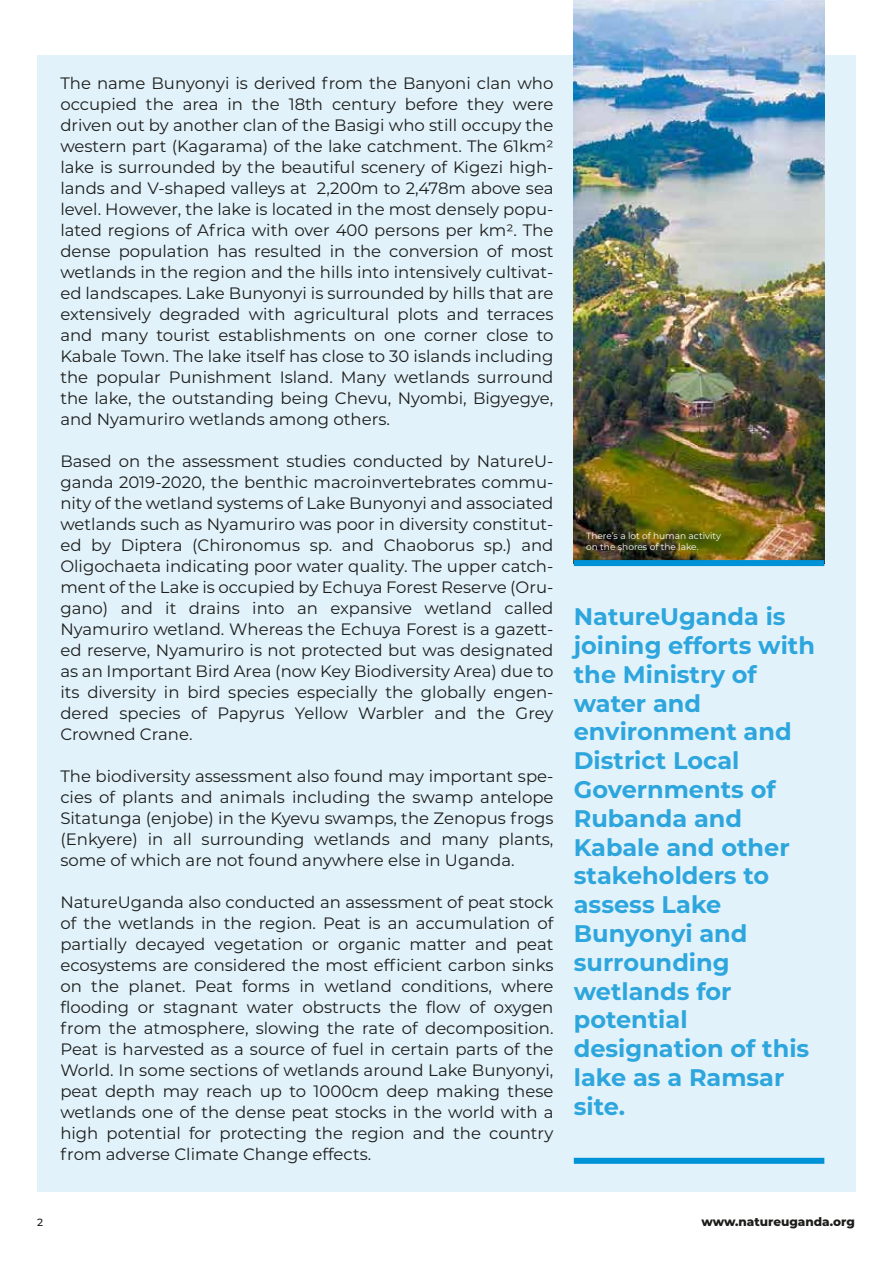
<style>
.page{position:relative;width:893px;height:1263px;background:#fff}
.page>*{position:absolute;margin:0;border:0;box-sizing:border-box;transform-origin:0 0}
.t1{font:700 24px/28.8px "Montserrat";color:#0092d6}
.t2{font:16.5px/21px "Montserrat";color:#1d1d1b;text-align:justify}
.t3{font:800 12px "Montserrat";color:#1d1d1b}
.t4{font:500 10.5px "Montserrat";color:#1d1d1b}
.t5{font:9px/10.8px "Montserrat";color:#fff}
</style>
<div class="page">
<div style="left:37px;top:55px;width:819px;height:1136px;background:#e1f2fa"></div>
<img style="left:574px;top:0;width:250px;height:560px">
<div style="left:574px;top:560px;width:250px;height:6px;background:#0092d6"></div>
<div style="left:574px;top:1158px;width:250px;height:6px;background:#0092d6"></div>
<p class="t2" style="left:60px;top:72px;width:495px">The name Bunyonyi is derived from the Banyoni clan who occupied the area in the 18th century before they were driven out by another clan of the Basigi who still occupy the western part (Kagarama) of the lake catchment. The 61km2 lake is surrounded by the beautiful scenery of Kigezi high&shy;lands and V-shaped valleys at 2,200m to 2,478m above sea level. However, the lake is located in the most densely popu&shy;lated regions of Africa with over 400 persons per km2. The dense population has resulted in the conversion of most wetlands in the region and the hills into intensively cultivat&shy;ed landscapes. Lake Bunyonyi is surrounded by hills that are extensively degraded with agricultural plots and terraces and many tourist establishments on one corner close to Kabale Town. The lake itself has close to 30 islands including the popular Punishment Island. Many wetlands surround the lake, the outstanding being Chevu, Nyombi, Bigyegye, and Nyamuriro wetlands among others.</p>
<p class="t2" style="left:60px;top:450px;width:495px">Based on the assessment studies conducted by NatureU&shy;ganda 2019-2020, the benthic macroinvertebrates commu&shy;nity of the wetland systems of Lake Bunyonyi and associated wetlands such as Nyamuriro was poor in diversity constitut&shy;ed by Diptera (Chironomus sp. and Chaoborus sp.) and Oligochaeta indicating poor water quality. The upper catch&shy;ment of the Lake is occupied by Echuya Forest Reserve (Oru&shy;gano) and it drains into an expansive wetland called Nyamuriro wetland. Whereas the Echuya Forest is a gazett&shy;ed reserve, Nyamuriro is not protected but was designated as an Important Bird Area (now Key Biodiversity Area) due to its diversity in bird species especially the globally engen&shy;dered species of Papyrus Yellow Warbler and the Grey Crowned Crane.</p>
<p class="t2" style="left:60px;top:765px;width:495px">The biodiversity assessment also found may important spe&shy;cies of plants and animals including the swamp antelope Sitatunga (enjobe) in the Kyevu swamps, the Zenopus frogs (Enkyere) in all surrounding wetlands and many plants, some of which are not found anywhere else in Uganda.</p>
<p class="t2" style="left:60px;top:891px;width:495px">NatureUganda also conducted an assessment of peat stock of the wetlands in the region. Peat is an accumulation of partially decayed vegetation or organic matter and peat ecosystems are considered the most efficient carbon sinks on the planet. Peat forms in wetland conditions, where flooding or stagnant water obstructs the flow of oxygen from the atmosphere, slowing the rate of decomposition.<br>Peat is harvested as a source of fuel in certain parts of the World. In some sections of wetlands around Lake Bunyonyi, peat depth may reach up to 1000cm deep making these wetlands one of the dense peat stocks in the world with a high potential for protecting the region and the country from adverse Climate Change effects.</p>
<p class="t5" style="left:586px;top:530px;width:136px">There’s a lot of human activity on the shores of the lake.</p>
<p class="t1" style="left:574px;top:601px;width:243px">NatureUganda is joining efforts with the Ministry of water and environment and<br>District Local<br>Governments of<br>Rubanda and<br>Kabale and other stakeholders to assess Lake<br>Bunyonyi and surrounding wetlands for potential designation of this lake as a Ramsar site.</p>
<p class="t4" style="left:37px;top:1215px;width:8px">2</p>
<p class="t3" style="left:702px;top:1213px;width:155px">www.natureuganda.org</p>
</div>
